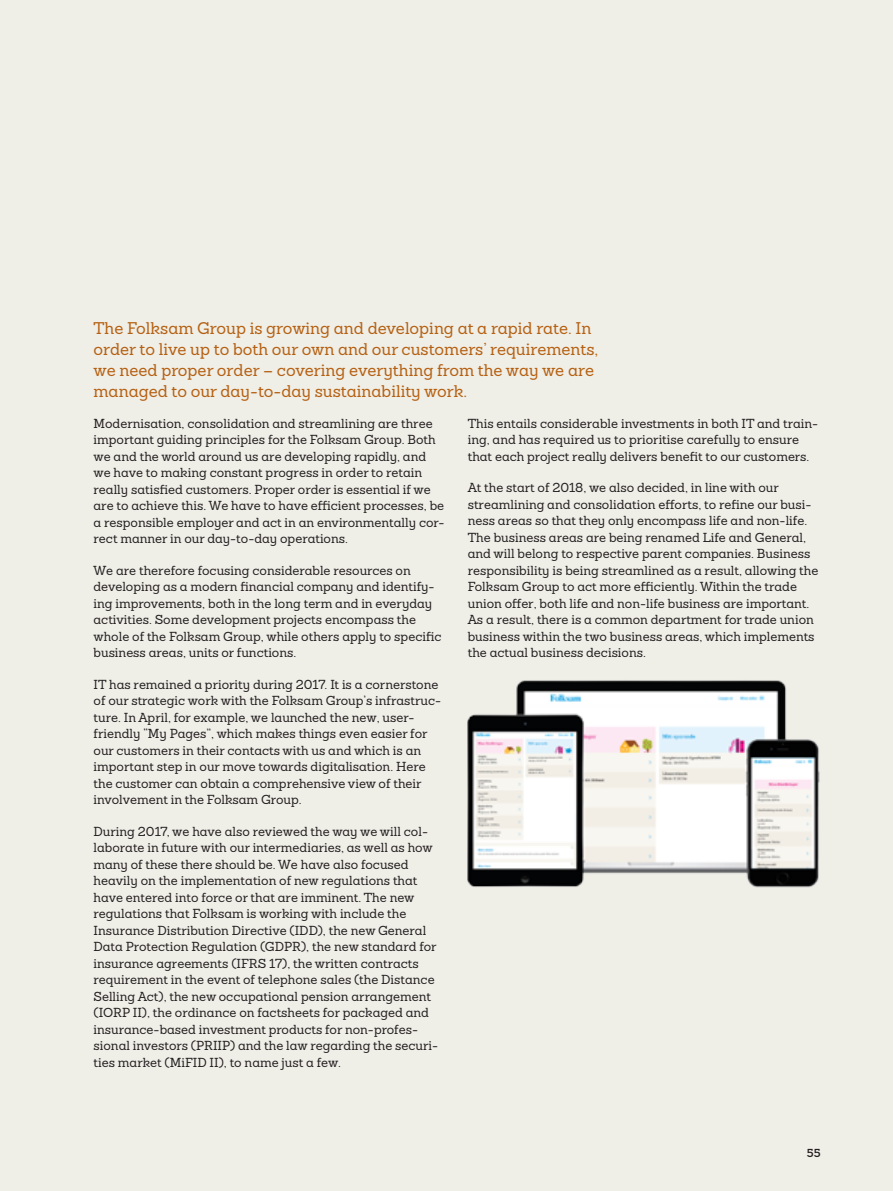
<style>
.page{position:relative;width:893px;height:1191px;background:#efeee7}
.page>*{position:absolute;margin:0;border:0;box-sizing:border-box;transform-origin:0 0}
.Ingress_Text_11_14{font:500 16.5px/21px "Sanchez Folksam";color:#b56011}
.Brödtext_nytt_stycke{font:500 12.75px/16.5px "Sanchez Folksam";color:#231f20}
.t1{font:600 11.25px "Sanchez Folksam";color:#231f20}
</style>
<div class="page">
<img style="left:468px;top:680px;width:351px;height:208px">
<p class="Ingress_Text_11_14" style="left:94px;top:317px;width:506px">The Folksam Group is growing and developing at a rapid rate. In order to live up to both our own and our customers’ requirements, we need proper order – covering everything from the way we are managed to our day-to-day sustainability work.</p>
<p class="Brödtext_nytt_stycke" style="left:94px;top:415px;width:353px">Modernisation, consolidation and streamlining are three important guiding principles for the Folksam Group. Both we and the world around us are developing rapidly, and we have to making constant progress in order to retain really satisfied customers. Proper order is essential if we are to achieve this. We have to have efficient processes, be a responsible employer and act in an environmentally cor&shy;rect manner in our day-to-day operations.</p>
<p class="Brödtext_nytt_stycke" style="left:94px;top:562px;width:349px">We are therefore focusing considerable resources on developing as a modern financial company and identify&shy;ing improvements, both in the long term and in everyday activities. Some development projects encompass the whole of the Folksam Group, while others apply to specific business areas, units or functions.</p>
<p class="Brödtext_nytt_stycke" style="left:94px;top:676px;width:349px">IT has remained a priority during 2017. It is a cornerstone of our strategic work with the Folksam Group’s infrastruc&shy;ture. In April, for example, we launched the new, user&shy;friendly “My Pages”, which makes things even easier for our customers in their contacts with us and which is an important step in our move towards digitalisation. Here the customer can obtain a comprehensive view of their involvement in the Folksam Group.</p>
<p class="Brödtext_nytt_stycke" style="left:94px;top:823px;width:346px">During 2017, we have also reviewed the way we will col&shy;laborate in future with our intermediaries, as well as how many of these there should be. We have also focused heavily on the implementation of new regulations that have entered into force or that are imminent. The new regulations that Folksam is working with include the Insurance Distribution Directive (IDD), the new General Data Protection Regulation (GDPR), the new standard for insurance agreements (IFRS 17), the written contracts requirement in the event of telephone sales (the Distance Selling Act), the new occupational pension arrangement (IORP II), the ordinance on factsheets for packaged and insurance-based investment products for non-profes&shy;sional investors (PRIIP) and the law regarding the securi&shy;ties market (MiFID II), to name just a few.</p>
<p class="Brödtext_nytt_stycke" style="left:468px;top:415px;width:352px">This entails considerable investments in both IT and train&shy;ing, and has required us to prioritise carefully to ensure that each project really delivers benefit to our customers.</p>
<p class="Brödtext_nytt_stycke" style="left:468px;top:479px;width:352px">At the start of 2018, we also decided, in line with our streamlining and consolidation efforts, to refine our busi&shy;ness areas so that they only encompass life and non-life.<br>The business areas are being renamed Life and General, and will belong to respective parent companies. Business responsibility is being streamlined as a result, allowing the Folksam Group to act more efficiently. Within the trade union offer, both life and non-life business are important.<br>As a result, there is a common department for trade union business within the two business areas, which implements the actual business decisions.</p>
<p class="t1" style="left:807px;top:1145px;width:15px">55</p>
</div>
